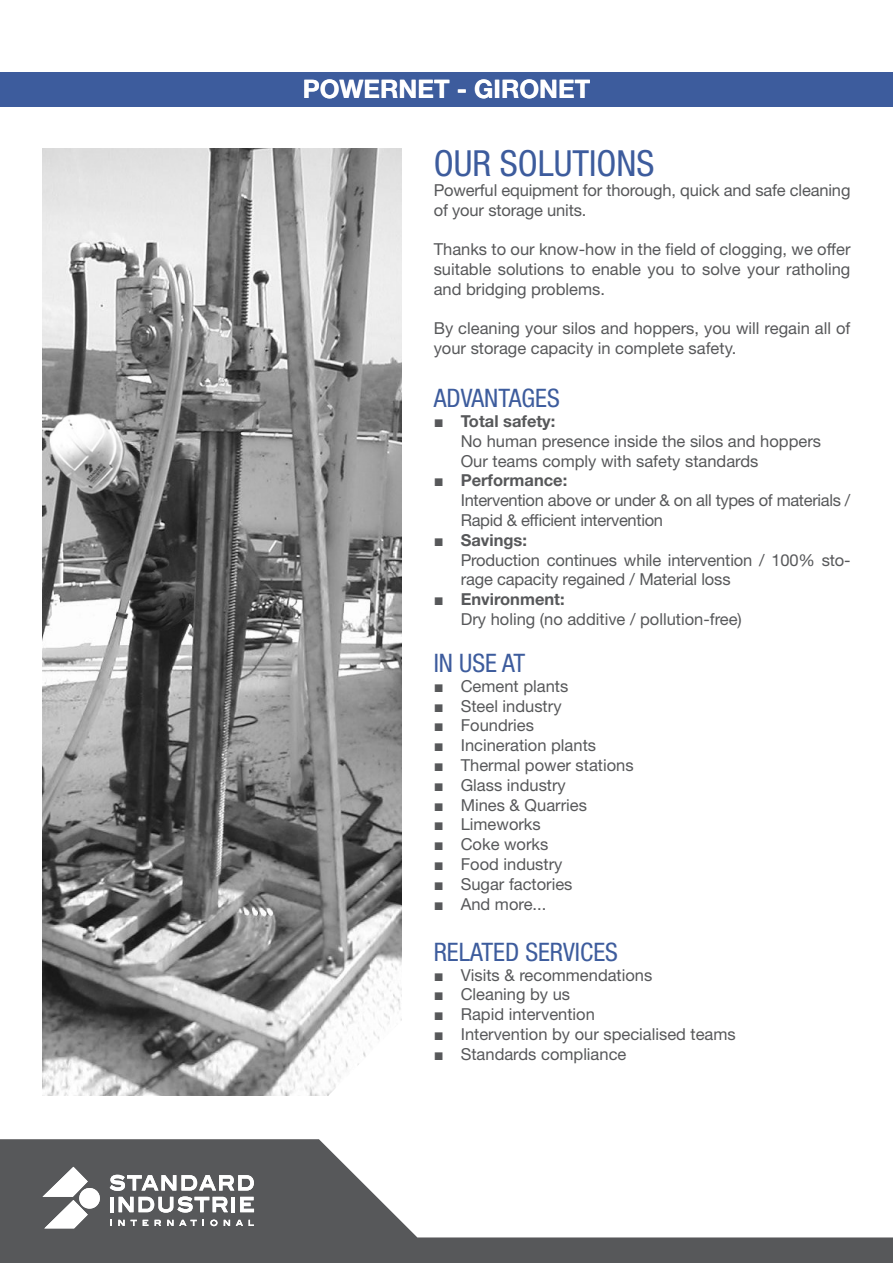
<style>
.page{position:relative;width:893px;height:1263px;background:#fff}
.page>*{position:absolute;margin:0;border:0;box-sizing:border-box;transform-origin:0 0}
.TEXTE_PRINCIPAL{font:condensed 36px "Helvetica Neue LT Std";color:#3d5c9d}
.TEXTE_PRINCIPAL-2{font:condensed 25.5px "Helvetica Neue LT Std";color:#3d5c9d}
.TITRE_PRODUIT{font:700 25.5px "Helvetica Neue LT Std";color:#fff}
.TEXTE_PRINCIPAL-3{font:16.5px/19.8px "Helvetica Neue LT Std";color:#57585a}
.TEXTE_PRINCIPAL-4{font:16.5px/19.8px "Helvetica Neue LT Std";letter-spacing:-.02em;color:#57585a}
.t1{font:700 16.5px "Helvetica Neue LT Std";color:#57585a}
.s1{font-family:"Arial";font-weight:400}
.s2{font-family:"Arial"}
</style>
<div class="page">
<div style="left:0;top:72px;width:893px;height:34px;background:#3d5c9d"></div>
<svg style="left:0;top:1139px;width:893px;height:124px"></svg>
<img style="left:43px;top:148px;width:358px;height:948px">
<svg style="left:322px;top:1014px;width:80px;height:82px"></svg>
<svg style="left:43px;top:1167px;width:45px;height:61px"></svg>
<div style="left:79px;top:1188px;width:21px;height:20px;background:#fff;border-radius:50%"></div>
<svg style="left:110px;top:1220px;width:2px;height:6px"></svg>
<svg style="left:118px;top:1220px;width:7px;height:6px"></svg>
<svg style="left:131px;top:1220px;width:6px;height:6px"></svg>
<svg style="left:143px;top:1220px;width:5px;height:6px"></svg>
<svg style="left:155px;top:1220px;width:6px;height:6px"></svg>
<svg style="left:167px;top:1220px;width:30px;height:6px"></svg>
<svg style="left:210px;top:1219px;width:7px;height:7px"></svg>
<svg style="left:224px;top:1220px;width:6px;height:6px"></svg>
<svg style="left:236px;top:1220px;width:7px;height:6px"></svg>
<svg style="left:249px;top:1220px;width:5px;height:6px"></svg>
<svg style="left:110px;top:1175px;width:144px;height:37px"></svg>
<p class="TITRE_PRODUIT" style="left:303px;top:73px;width:289px">POWERNET - GIRONET</p>
<p class="TEXTE_PRINCIPAL" style="left:434px;top:142px;width:222px">OUR SOLUTIONS</p>
<p class="TEXTE_PRINCIPAL-3" style="left:434px;top:180px;width:418px">Powerful equipment for thorough, quick and safe cleaning of your storage units.</p>
<p class="TEXTE_PRINCIPAL-3" style="left:434px;top:239px;width:418px;text-align:justify">Thanks to our know-how in the field of clogging, we offer suitable solutions to enable you to solve your ratholing and bridging problems.</p>
<p class="TEXTE_PRINCIPAL-3" style="left:434px;top:318px;width:418px">By cleaning your silos and hoppers, you will regain all of your storage capacity in complete safety.</p>
<p class="TEXTE_PRINCIPAL-2" style="left:434px;top:383px;width:128px">ADVANTAGES</p>
<p class="t1" style="left:434px;top:411px;width:123px"><span class="s1">■</span> Total safety:</p>
<p class="TEXTE_PRINCIPAL-3" style="left:461px;top:431px;width:362px">No human presence inside the silos and hoppers</p>
<p class="TEXTE_PRINCIPAL-3" style="left:461px;top:451px;width:299px">Our teams comply with safety standards</p>
<p class="t1" style="left:434px;top:470px;width:135px"><span class="s1">■</span> Performance:</p>
<p class="TEXTE_PRINCIPAL-4" style="left:461px;top:490px;width:391px">Intervention above or under &amp; on all types of materials /<br>Rapid &amp; efficient intervention</p>
<p class="t1" style="left:434px;top:530px;width:95px"><span class="s1">■</span> Savings:</p>
<p class="TEXTE_PRINCIPAL-3" style="left:461px;top:550px;width:391px">Production continues while intervention / 100% sto&shy;rage capacity regained / Material loss</p>
<p class="t1" style="left:434px;top:589px;width:132px"><span class="s1">■</span> Environment:</p>
<p class="TEXTE_PRINCIPAL-3" style="left:461px;top:609px;width:283px">Dry holing (no additive / pollution-free)</p>
<p class="TEXTE_PRINCIPAL-2" style="left:434px;top:648px;width:93px">IN USE AT</p>
<p class="TEXTE_PRINCIPAL-3" style="left:434px;top:676px;width:136px"><span class="s2">■</span> Cement plants</p>
<p class="TEXTE_PRINCIPAL-3" style="left:434px;top:695px;width:129px"><span class="s2">■</span> Steel industry</p>
<p class="TEXTE_PRINCIPAL-3" style="left:434px;top:715px;width:102px"><span class="s2">■</span> Foundries</p>
<p class="TEXTE_PRINCIPAL-3" style="left:434px;top:735px;width:164px"><span class="s2">■</span> Incineration plants</p>
<p class="TEXTE_PRINCIPAL-3" style="left:434px;top:755px;width:201px"><span class="s2">■</span> Thermal power stations</p>
<p class="TEXTE_PRINCIPAL-3" style="left:434px;top:775px;width:134px"><span class="s2">■</span> Glass industry</p>
<p class="TEXTE_PRINCIPAL-3" style="left:434px;top:794px;width:155px"><span class="s2">■</span> Mines &amp; Quarries</p>
<p class="TEXTE_PRINCIPAL-3" style="left:434px;top:814px;width:109px"><span class="s2">■</span> Limeworks</p>
<p class="TEXTE_PRINCIPAL-3" style="left:434px;top:834px;width:116px"><span class="s2">■</span> Coke works</p>
<p class="TEXTE_PRINCIPAL-3" style="left:434px;top:854px;width:130px"><span class="s2">■</span> Food industry</p>
<p class="TEXTE_PRINCIPAL-3" style="left:434px;top:874px;width:140px"><span class="s2">■</span> Sugar factories</p>
<p class="TEXTE_PRINCIPAL-3" style="left:434px;top:893px;width:114px"><span class="s2">■</span> And more...</p>
<p class="TEXTE_PRINCIPAL-2" style="left:434px;top:937px;width:186px">RELATED SERVICES</p>
<p class="TEXTE_PRINCIPAL-3" style="left:434px;top:965px;width:220px"><span class="s2">■</span> Visits &amp; recommendations</p>
<p class="TEXTE_PRINCIPAL-3" style="left:434px;top:984px;width:138px"><span class="s2">■</span> Cleaning by us</p>
<p class="TEXTE_PRINCIPAL-3" style="left:434px;top:1004px;width:163px"><span class="s2">■</span> Rapid intervention</p>
<p class="TEXTE_PRINCIPAL-3" style="left:434px;top:1024px;width:304px"><span class="s2">■</span> Intervention by our specialised teams</p>
<p class="TEXTE_PRINCIPAL-3" style="left:434px;top:1044px;width:194px"><span class="s2">■</span> Standards compliance</p>
</div>
